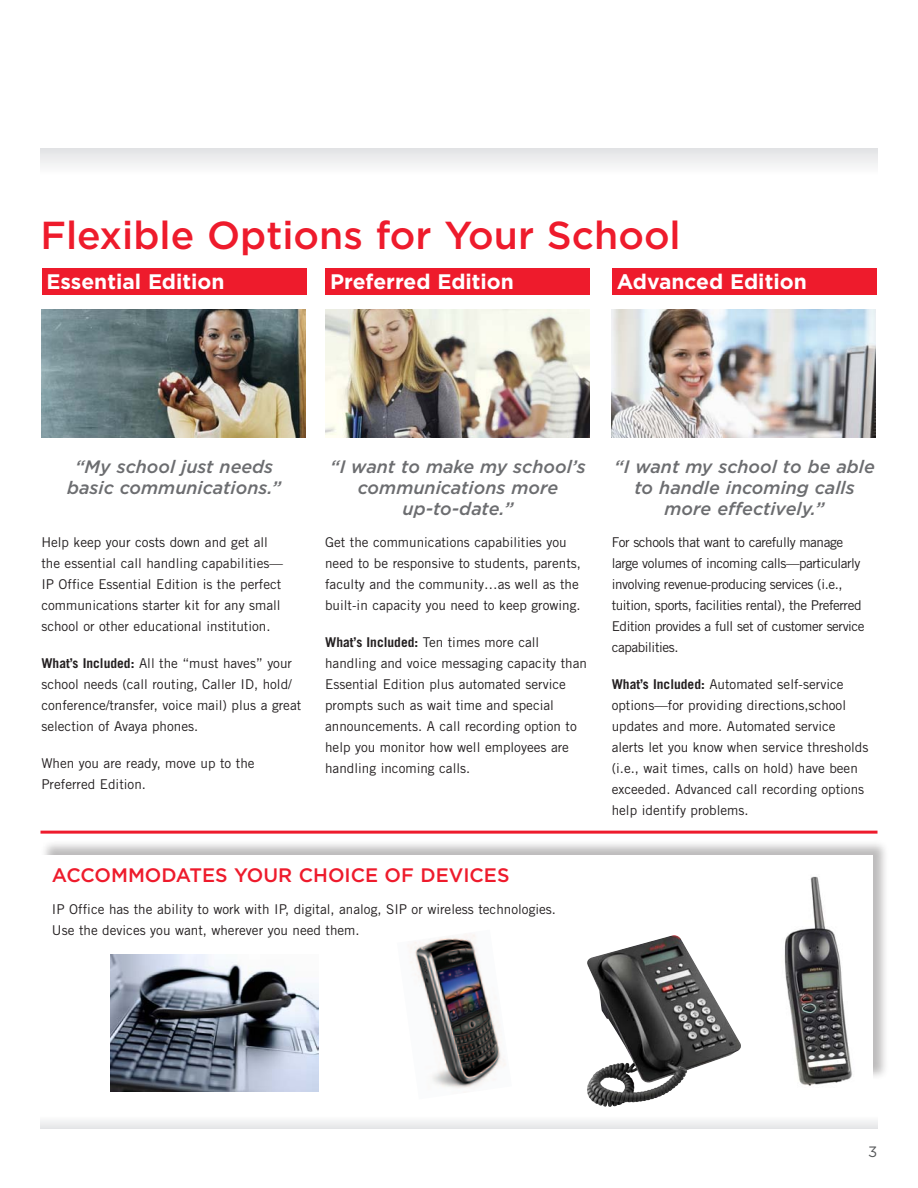
<style>
.page{position:relative;width:918px;height:1188px;background:#fff}
.page>*{position:absolute;margin:0;border:0;box-sizing:border-box;transform-origin:0 0}
.overview_title{font:500 39px "Gotham";color:#ee1b2c}
.White_KO_head{font:700 21px "Gotham";color:#fff}
.callout_head{font:500 19.5px "Gotham";color:#ee1b2c}
.Gray_p3_text{font:italic 500 18px/21px "Gotham";color:#6c6d70;text-align:center}
.big_gray_italic_text{font:italic 500 18px/21px "Gotham";color:#6c6d70;text-align:center}
.page_number{font:15px "Gotham";color:#57585a}
.body_copy{font:13.5px/21px "Trade Gothic";color:#231f20}
.body_copy-2{font:13.5px/21px "Trade Gothic";letter-spacing:-.03em;color:#231f20}
.s1{font-weight:700}
</style>
<div class="page">
<svg style="left:40px;top:1120px;width:838px;height:9px"></svg>
<div style="left:40px;top:148px;width:838px;height:27px;background:linear-gradient(to right,#f0f0f1,#f0f0f1)"></div>
<hr style="left:40px;top:831px;width:838px;height:3px;background:#ee1b2c">
<img style="left:41px;top:310px;width:264px;height:128px">
<div style="left:42px;top:268px;width:264px;height:27px;background:#ee1b2c"></div>
<img style="left:325px;top:310px;width:264px;height:128px">
<div style="left:326px;top:268px;width:264px;height:27px;background:#ee1b2c"></div>
<img style="left:612px;top:310px;width:264px;height:128px">
<div style="left:612px;top:268px;width:265px;height:27px;background:#ee1b2c"></div>
<div style="left:41px;top:839px;width:848px;height:242px;background:#231f20;opacity:.3"></div>
<div style="left:41px;top:855px;width:832px;height:225px;background:#fff"></div>
<img style="left:782px;top:876px;width:75px;height:210px">
<img style="left:111px;top:954px;width:207px;height:138px">
<img style="left:585px;top:935px;width:158px;height:172px">
<img style="left:397px;top:934px;width:115px;height:154px">
<p class="overview_title" style="left:40px;top:213px;width:642px">Flexible Options for Your School</p>
<p class="White_KO_head" style="left:46px;top:270px;width:180px">Essential Edition</p>
<p class="White_KO_head" style="left:330px;top:270px;width:185px">Preferred Edition</p>
<p class="White_KO_head" style="left:617px;top:270px;width:191px">Advanced Edition</p>
<p class="big_gray_italic_text" style="left:67px;top:456px;width:216px">“My school just needs basic communications.”</p>
<p class="body_copy" style="left:41px;top:531px;width:243px">Help keep your costs down and get all the essential call handling capabilities— IP Office Essential Edition is the perfect communications starter kit for any small school or other educational institution.</p>
<p class="body_copy" style="left:41px;top:652px;width:261px"><span class="s1">What’s Included:</span> All the “must haves” your school needs (call routing, Caller ID, hold/ conference/transfer, voice mail) plus a great selection of Avaya phones.</p>
<p class="body_copy" style="left:41px;top:753px;width:215px">When you are ready, move up to the<br>Preferred Edition.</p>
<p class="Gray_p3_text" style="left:330px;top:456px;width:257px">“I want to make my school’s communications more up-to-date.”</p>
<p class="body_copy" style="left:325px;top:531px;width:257px">Get the communications capabilities you need to be responsive to students, parents, faculty and the community…as well as the built-in capacity you need to keep growing.</p>
<p class="body_copy" style="left:325px;top:631px;width:263px"><span class="s1">What’s Included:</span> Ten times more call handling and voice messaging capacity than Essential Edition plus automated service prompts such as wait time and special announcements. A call recording option to help you monitor how well employees are handling incoming calls.</p>
<p class="callout_head" style="left:52px;top:864px;width:459px">ACCOMMODATES YOUR CHOICE OF DEVICES</p>
<p class="body_copy" style="left:52px;top:898px;width:506px">IP Office has the ability to work with IP, digital, analog, SIP or wireless technologies.<br>Use the devices you want, wherever you need them.</p>
<p class="Gray_p3_text" style="left:614px;top:456px;width:262px">“I want my school to be able to handle incoming calls more effectively.”</p>
<p class="body_copy-2" style="left:612px;top:531px;width:255px">For schools that want to carefully manage large volumes of incoming calls—particularly involving revenue-producing services (i.e., tuition, sports, facilities rental), the Preferred Edition provides a full set of customer service capabilities.</p>
<p class="body_copy" style="left:612px;top:673px;width:258px"><span class="s1">What’s Included:</span> Automated self-service options—for providing directions,school updates and more. Automated service alerts let you know when service thresholds (i.e., wait times, calls on hold) have been exceeded. Advanced call recording options help identify problems.</p>
<p class="page_number" style="left:868px;top:1143px;width:11px">3</p>
</div>
